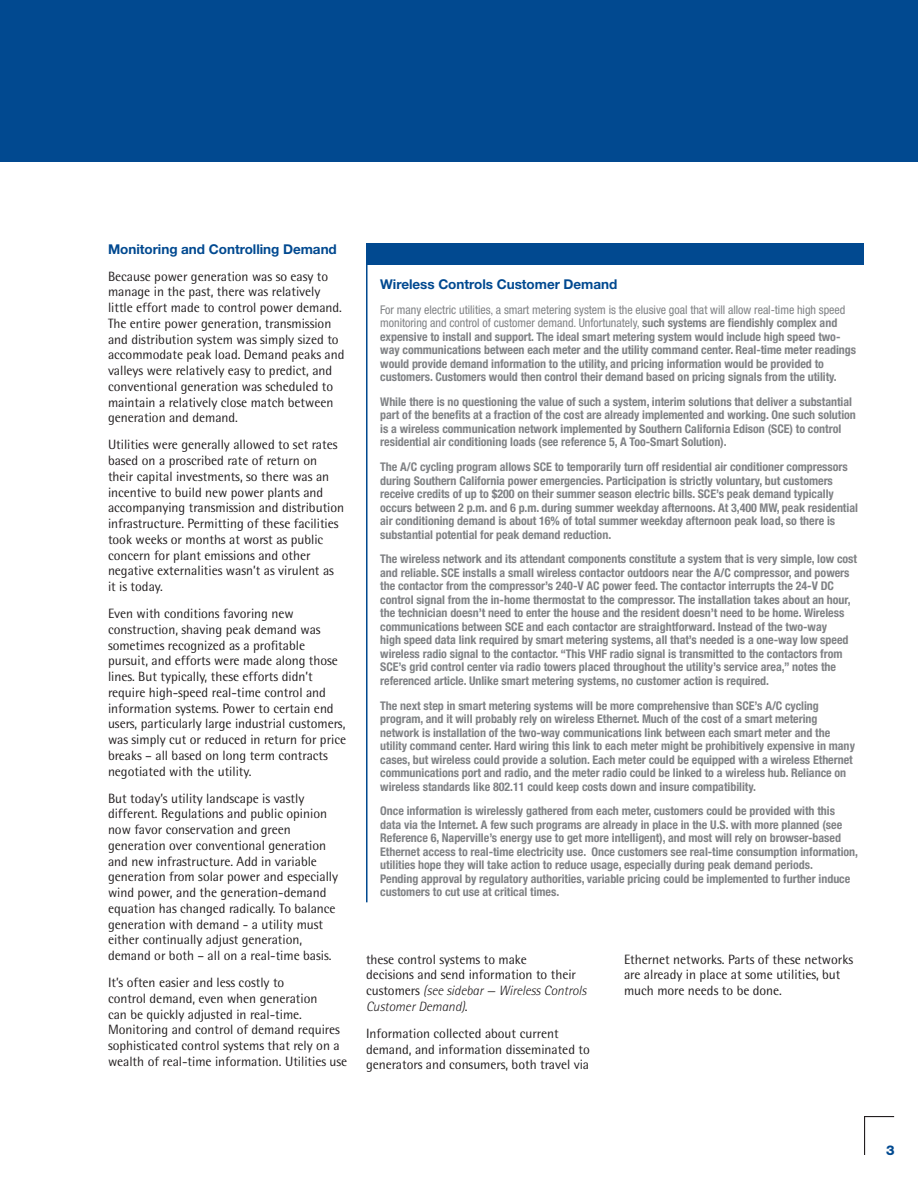
<style>
.page{position:relative;width:918px;height:1188px;background:#fff}
.page>*{position:absolute;margin:0;border:0;box-sizing:border-box;transform-origin:0 0}
.t1{font:13.5px/15.8px "Rotis Semi Sans Std";letter-spacing:-.005em;color:#231f20}
.t2{font:700 13.5px "Helvetica Neue";letter-spacing:-.005em;color:#014990}
.t3{font:800 13.5px "Helvetica Neue";color:#014990}
.t4{font:700 condensed 12px/13.5px "Helvetica Neue LT";letter-spacing:-.005em;color:#808285}
.s1{font-weight:400}
.s2{font-weight:300;font-style:italic}
</style>
<div class="page">
<div style="left:0;top:0;width:918px;height:162px;background:#014990"></div>
<hr style="left:864px;top:1116px;width:30px;height:1px;background:#231f20">
<hr style="left:864px;top:1116px;width:1px;height:39px;background:#231f20">
<div style="left:367px;top:243px;width:497px;height:22px;background:#014990"></div>
<hr style="left:366px;top:243px;width:2px;height:22px;background:#014990">
<hr style="left:366px;top:265px;width:2px;height:637px;background:#014990">
<p class="t2" style="left:108px;top:240px;width:230px">Monitoring and Controlling Demand</p>
<p class="t1" style="left:108px;top:268px;width:238px">Because power generation was so easy to manage in the past, there was relatively little effort made to control power demand.<br>The entire power generation, transmission and distribution system was simply sized to accommodate peak load. Demand peaks and valleys were relatively easy to predict, and conventional generation was scheduled to maintain a relatively close match between generation and demand.</p>
<p class="t1" style="left:108px;top:437px;width:238px">Utilities were generally allowed to set rates based on a proscribed rate of return on their capital investments, so there was an incentive to build new power plants and accompanying transmission and distribution infrastructure. Permitting of these facilities took weeks or months at worst as public concern for plant emissions and other negative externalities wasn’t as virulent as it is today.</p>
<p class="t1" style="left:108px;top:606px;width:240px">Even with conditions favoring new construction, shaving peak demand was sometimes recognized as a profitable pursuit, and efforts were made along those lines. But typically, these efforts didn’t require high-speed real-time control and information systems. Power to certain end users, particularly large industrial customers, was simply cut or reduced in return for price breaks – all based on long term contracts negotiated with the utility.</p>
<p class="t1" style="left:108px;top:790px;width:232px">But today’s utility landscape is vastly different. Regulations and public opinion now favor conservation and green generation over conventional generation and new infrastructure. Add in variable generation from solar power and especially wind power, and the generation-demand equation has changed radically. To balance generation with demand - a utility must either continually adjust generation, demand or both – all on a real-time basis.</p>
<p class="t1" style="left:108px;top:975px;width:241px">It’s often easier and less costly to<br>control demand, even when generation<br>can be quickly adjusted in real-time.<br>Monitoring and control of demand requires sophisticated control systems that rely on a wealth of real-time information. Utilities use</p>
<p class="t2" style="left:380px;top:276px;width:239px">Wireless Controls Customer Demand</p>
<p class="t4" style="left:380px;top:303px;width:477px"><span class="s1">For many electric utilities, a smart metering system is the elusive goal that will allow real-time high speed monitoring and control of customer demand. Unfortunately,</span> such systems are fiendishly complex and expensive to install and support. The ideal smart metering system would include high speed two&shy;way communications between each meter and the utility command center. Real-time meter readings would provide demand information to the utility, and pricing information would be provided to customers. Customers would then control their demand based on pricing signals from the utility.</p>
<p class="t4" style="left:380px;top:395px;width:477px">While there is no questioning the value of such a system, interim solutions that deliver a substantial part of the benefits at a fraction of the cost are already implemented and working. One such solution is a wireless communication network implemented by Southern California Edison (SCE) to control residential air conditioning loads (see reference 5, A Too-Smart Solution).</p>
<p class="t4" style="left:380px;top:460px;width:479px">The A/C cycling program allows SCE to temporarily turn off residential air conditioner compressors during Southern California power emergencies. Participation is strictly voluntary, but customers receive credits of up to $200 on their summer season electric bills. SCE’s peak demand typically occurs between 2 p.m. and 6 p.m. during summer weekday afternoons. At 3,400 MW, peak residential air conditioning demand is about 16% of total summer weekday afternoon peak load, so there is substantial potential for peak demand reduction.</p>
<p class="t4" style="left:380px;top:552px;width:478px">The wireless network and its attendant components constitute a system that is very simple, low cost and reliable. SCE installs a small wireless contactor outdoors near the A/C compressor, and powers the contactor from the compressor’s 240-V AC power feed. The contactor interrupts the 24-V DC control signal from the in-home thermostat to the compressor. The installation takes about an hour, the technician doesn’t need to enter the house and the resident doesn’t need to be home. Wireless communications between SCE and each contactor are straightforward. Instead of the two-way<br>high speed data link required by smart metering systems, all that’s needed is a one-way low speed wireless radio signal to the contactor. “This VHF radio signal is transmitted to the contactors from SCE’s grid control center via radio towers placed throughout the utility’s service area,” notes the referenced article. Unlike smart metering systems, no customer action is required.</p>
<p class="t4" style="left:380px;top:698px;width:476px">The next step in smart metering systems will be more comprehensive than SCE’s A/C cycling program, and it will probably rely on wireless Ethernet. Much of the cost of a smart metering network is installation of the two-way communications link between each smart meter and the utility command center. Hard wiring this link to each meter might be prohibitively expensive in many cases, but wireless could provide a solution. Each meter could be equipped with a wireless Ethernet communications port and radio, and the meter radio could be linked to a wireless hub. Reliance on wireless standards like 802.11 could keep costs down and insure compatibility.</p>
<p class="t4" style="left:380px;top:804px;width:479px">Once information is wirelessly gathered from each meter, customers could be provided with this data via the Internet. A few such programs are already in place in the U.S. with more planned (see Reference 6, Naperville’s energy use to get more intelligent), and most will rely on browser-based Ethernet access to real-time electricity use. Once customers see real-time consumption information, utilities hope they will take action to reduce usage, especially during peak demand periods.<br>Pending approval by regulatory authorities, variable pricing could be implemented to further induce customers to cut use at critical times.</p>
<p class="t1" style="left:366px;top:951px;width:222px">these control systems to make<br>decisions and send information to their customers <span class="s2">(see sidebar — Wireless Controls Customer Demand)</span>.</p>
<p class="t1" style="left:366px;top:1025px;width:225px">Information collected about current demand, and information disseminated to generators and consumers, both travel via</p>
<p class="t1" style="left:624px;top:951px;width:231px">Ethernet networks. Parts of these networks are already in place at some utilities, but much more needs to be done.</p>
<p class="t3" style="left:886px;top:1142px;width:10px">3</p>
</div>
